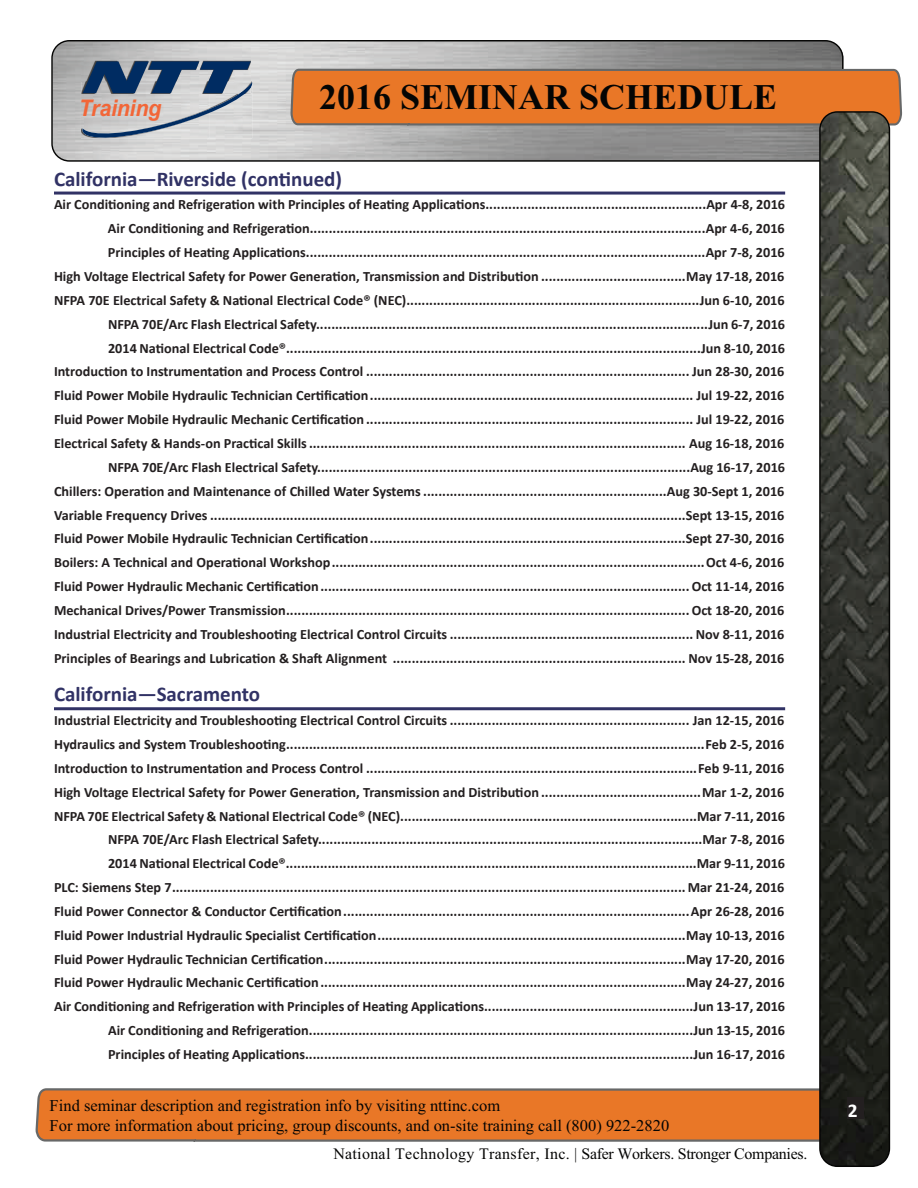
<style>
.page{position:relative;width:918px;height:1188px;background:#fff}
.page>*{position:absolute;margin:0;border:0;box-sizing:border-box;transform-origin:0 0}
.t1{font:700 36px "Times New Roman";color:#050504}
.t2{font:italic 700 22.95px "Arial";letter-spacing:-.01em;color:#f26638;scale:.93 1}
.t3{font:700 21px "Calibri";color:#313265}
.t4{font:19.5px "Times New Roman";color:#fff}
.t5{font:700 19.5px "Calibri";color:#fff}
.t6{font:700 18px "Calibri";color:#fff}
.t7{font:16.5px/19.8px "Times New Roman";color:#050504}
.t8{font:15.9px "Times New Roman";letter-spacing:-.01em;color:#050504}
.t9{font:700 14.25px/23.9px "Calibri";color:#231f20;text-align:right}
.s1{font-size:19.5px}
</style>
<div class="page">
<svg style="left:51px;top:40px;width:793px;height:122px"></svg>
<svg style="left:291px;top:69px;width:611px;height:57px"></svg>
<svg style="left:36px;top:1088px;width:783px;height:54px;fill:#e97727"></svg>
<svg style="left:819px;top:111px;width:71px;height:1056px"></svg>
<svg style="left:82px;top:61px;width:173px;height:81px"></svg>
<div style="left:848px;top:1097px;width:16px;height:22px;background:#231f20"></div>
<hr style="left:54px;top:192px;width:731px;height:3px;background:#313265">
<hr style="left:54px;top:707px;width:731px;height:3px;background:#313265">
<h2 class="t2" style="left:79px;top:93px;width:90px">Training</h2>
<h1 class="t1" style="left:319px;top:72px;width:460px">2016 SEMINAR SCHEDULE</h1>
<h3 class="t3" style="left:54px;top:165px;width:290px">California—Riverside (continued)</h3>
<p class="t9" style="left:54px;top:193px;width:733px">Air Conditioning and Refrigeration with Principles of Heating Applications..........................................................Apr 4-8, 2016<br>Air Conditioning and Refrigeration........................................................................................................Apr 4-6, 2016<br>Principles of Heating Applications.........................................................................................................Apr 7-8, 2016<br>High Voltage Electrical Safety for Power Generation, Transmission and Distribution ......................................May 17-18, 2016<br>NFPA 70E Electrical Safety &amp; National Electrical Code® (NEC).............................................................................Jun 6-10, 2016<br>NFPA 70E/Arc Flash Electrical Safety.......................................................................................................Jun 6-7, 2016<br>2014 National Electrical Code®.............................................................................................................Jun 8-10, 2016<br>Introduction to Instrumentation and Process Control ..................................................................................... Jun 28-30, 2016<br>Fluid Power Mobile Hydraulic Technician Certification..................................................................................... Jul 19-22, 2016<br>Fluid Power Mobile Hydraulic Mechanic Certification ...................................................................................... Jul 19-22, 2016<br>Electrical Safety &amp; Hands-on Practical Skills................................................................................................... Aug 16-18, 2016<br>NFPA 70E/Arc Flash Electrical Safety..................................................................................................Aug 16-17, 2016<br>Chillers: Operation and Maintenance of Chilled Water Systems ................................................................Aug 30-Sept 1, 2016<br>Variable Frequency Drives .............................................................................................................................Sept 13-15, 2016<br>Fluid Power Mobile Hydraulic Technician Certification...................................................................................Sept 27-30, 2016<br>Boilers: A Technical and Operational Workshop..................................................................................................Oct 4-6, 2016<br>Fluid Power Hydraulic Mechanic Certification................................................................................................. Oct 11-14, 2016<br>Mechanical Drives/Power Transmission.......................................................................................................... Oct 18-20, 2016<br>Industrial Electricity and Troubleshooting Electrical Control Circuits ................................................................ Nov 8-11, 2016<br>Principles of Bearings and Lubrication &amp; Shaft Alignment ............................................................................. Nov 15-28, 2016</p>
<h3 class="t3" style="left:54px;top:681px;width:208px">California—Sacramento</h3>
<p class="t9" style="left:54px;top:708px;width:733px">Industrial Electricity and Troubleshooting Electrical Control Circuits ............................................................... Jan 12-15, 2016<br>Hydraulics and System Troubleshooting..............................................................................................................Feb 2-5, 2016<br>Introduction to Instrumentation and Process Control .......................................................................................Feb 9-11, 2016<br>High Voltage Electrical Safety for Power Generation, Transmission and Distribution ..........................................Mar 1-2, 2016<br>NFPA 70E Electrical Safety &amp; National Electrical Code® (NEC)..............................................................................Mar 7-11, 2016<br>NFPA 70E/Arc Flash Electrical Safety.....................................................................................................Mar 7-8, 2016<br>2014 National Electrical Code®............................................................................................................Mar 9-11, 2016<br>PLC: Siemens Step 7.......................................................................................................................................Mar 21-24, 2016<br>Fluid Power Connector &amp; Conductor Certification...........................................................................................Apr 26-28, 2016<br>Fluid Power Industrial Hydraulic Specialist Certification.................................................................................May 10-13, 2016<br>Fluid Power Hydraulic Technician Certification...............................................................................................May 17-20, 2016<br>Fluid Power Hydraulic Mechanic Certification................................................................................................May 24-27, 2016<br>Air Conditioning and Refrigeration with Principles of Heating Applications.......................................................Jun 13-17, 2016<br>Air Conditioning and Refrigeration.....................................................................................................Jun 13-15, 2016<br>Principles of Heating Applications......................................................................................................Jun 16-17, 2016</p>
<p class="t7" style="left:50px;top:1095px;width:621px">Find seminar description and registration info by visiting nttinc.com<br>For more information about pricing, group discounts, and on-site training call (800) 922-2820</p>
<p class="t8" style="left:334px;top:1143px;width:475px">National Technology Transfer, Inc. | Safer Workers. Stronger Companies.</p>
<p class="t6" style="left:844px;top:1091px;width:15px">2<span class="s1">2</span></p>
<h3 class="t5" style="left:848px;top:1098px;width:11px">2</h3>
<h3 class="t4" style="left:850px;top:1099px;width:11px">1</h3>
</div>
